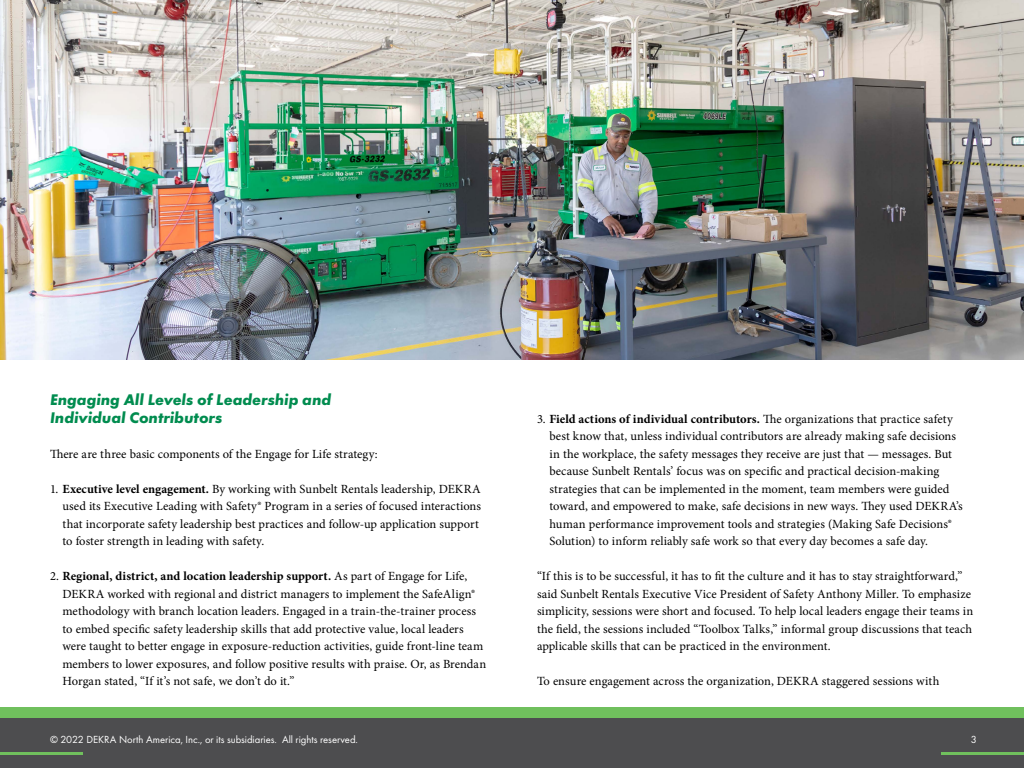
<style>
.page{position:relative;width:1024px;height:768px;background:#fff}
.page>*{position:absolute;margin:0;border:0;box-sizing:border-box;transform-origin:0 0}
.t1{font:italic 700 16px/17.5px "Futura PT";letter-spacing:-.005em;color:#008c4f}
.t2{font:12.5px/17.5px "Minion Pro";color:#000}
.t3{font:10.65px "Futura PT";letter-spacing:-.005em;color:#fff}
.s1{font-weight:700}
</style>
<div class="page">
<div style="left:0;top:718px;width:1024px;height:50px;background:#4d4d4f"></div>
<div style="left:0;top:707px;width:1024px;height:11px;background:#70c05d"></div>
<hr style="left:0;top:752px;width:83px;height:3px;background:#70c05d">
<hr style="left:941px;top:752px;width:83px;height:3px;background:#70c05d">
<img style="left:0;top:0;width:1024px;height:360px">
<p class="t1" style="left:50px;top:391px;width:283px">Engaging All Levels of Leadership and<br>Individual Contributors</p>
<p class="t2" style="left:50px;top:445px;width:329px">There are three basic components of the Engage for Life strategy:</p>
<p class="t2" style="left:62px;top:480px;width:420px;text-indent:-12px">1. <span class="s1">Executive level engagement.</span> By working with Sunbelt Rentals leadership, DEKRA used its Executive Leading with Safety® Program in a series of focused interactions that incorporate safety leadership best practices and follow-up application support to foster strength in leading with safety.</p>
<p class="t2" style="left:62px;top:567px;width:425px;text-indent:-12px">2. <span class="s1">Regional, district, and location leadership support.</span> As part of Engage for Life, DEKRA worked with regional and district managers to implement the SafeAlign® methodology with branch location leaders. Engaged in a train-the-trainer process to embed specific safety leadership skills that add protective value, local leaders were taught to better engage in exposure-reduction activities, guide front-line team members to lower exposures, and follow positive results with praise. Or, as Brendan Horgan stated, “If it’s not safe, we don’t do it.”</p>
<p class="t2" style="left:550px;top:410px;width:415px;text-indent:-12px">3. <span class="s1">Field actions of individual contributors.</span> The organizations that practice safety best know that, unless individual contributors are already making safe decisions in the workplace, the safety messages they receive are just that — messages. But because Sunbelt Rentals’ focus was on specific and practical decision-making strategies that can be implemented in the moment, team members were guided toward, and empowered to make, safe decisions in new ways. They used DEKRA’s human performance improvement tools and strategies (Making Safe Decisions® Solution) to inform reliably safe work so that every day becomes a safe day.</p>
<p class="t2" style="left:537px;top:567px;width:438px">“If this is to be successful, it has to fit the culture and it has to stay straightforward,” said Sunbelt Rentals Executive Vice President of Safety Anthony Miller. To emphasize simplicity, sessions were short and focused. To help local leaders engage their teams in the field, the sessions included “Toolbox Talks,” informal group discussions that teach applicable skills that can be practiced in the environment.</p>
<p class="t2" style="left:537px;top:672px;width:404px">To ensure engagement across the organization, DEKRA staggered sessions with</p>
<p class="t3" style="left:50px;top:734px;width:310px">© 2022 DEKRA North America, Inc., or its subsidiaries. All rights reserved.</p>
<p class="t3" style="left:971px;top:734px;width:8px">3</p>
</div>
